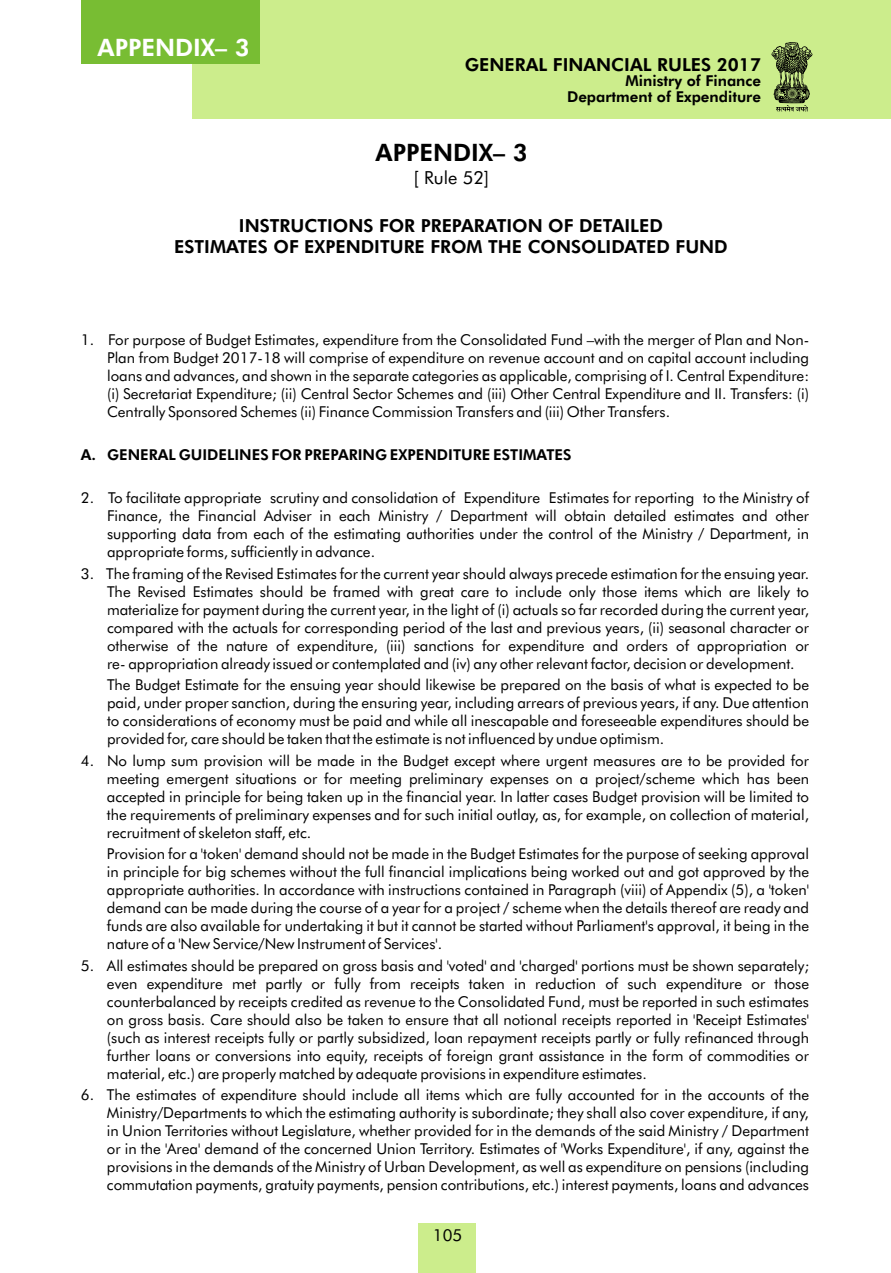
<style>
.page{position:relative;width:891px;height:1273px;background:#fff}
.page>*{position:absolute;margin:0;border:0;box-sizing:border-box;transform-origin:0 0}
.t1{font:800 24px "Futura BT";color:#fff}
.t2{font:800 24px "Futura BT";color:#000}
.t3{font:800 18px/21.6px "Futura BT";color:#000;text-align:center}
.t4{font:18px "Futura BT";color:#000}
.t5{font:16.5px "Futura BT";color:#000}
.t6{font:15px/18px "Futura BT";color:#000;text-align:justify}
.t7{font:800 15px/15.3px "Futura BT";color:#000;text-align:right}
</style>
<div class="page">
<div style="left:192px;top:0;width:698px;height:119px;background:#cced8c"></div>
<div style="left:82px;top:0;width:178px;height:64px;background:#78bd33"></div>
<div style="left:418px;top:1222px;width:58px;height:50px;background:#cced8c"></div>
<svg style="left:771px;top:42px;width:41px;height:70px"></svg>
<h1 class="t1" style="left:97px;top:37px;width:153px">APPENDIX– 3</h1>
<p class="t3" style="left:464px;top:55px;width:298px">GENERAL FINANCIAL RULES 2017</p>
<p class="t7" style="left:567px;top:75px;width:195px">Ministry of Finance<br>Department of Expenditure</p>
<h1 class="t2" style="left:375px;top:143px;width:153px">APPENDIX– 3</h1>
<p class="t4" style="left:413px;top:171px;width:77px">[ Rule 52]</p>
<p class="t3" style="left:174px;top:216px;width:555px">INSTRUCTIONS FOR PREPARATION OF DETAILED<br>ESTIMATES OF EXPENDITURE FROM THE CONSOLIDATED FUND</p>
<p class="t6" style="left:107px;top:332px;width:703px;text-indent:-26px">1. For purpose of Budget Estimates, expenditure from the Consolidated Fund –with the merger of Plan and Non-Plan from Budget 2017-18 will comprise of expenditure on revenue account and on capital account including loans and advances, and shown in the separate categories as applicable, comprising of I. Central Expenditure: (i) Secretariat Expenditure; (ii) Central Sector Schemes and (iii) Other Central Expenditure and II. Transfers: (i)<br>Centrally Sponsored Schemes (ii) Finance Commission Transfers and (iii) Other Transfers.</p>
<p class="t7" style="left:81px;top:448px;width:492px">A. GENERAL GUIDELINES FOR PREPARING EXPENDITURE ESTIMATES</p>
<p class="t6" style="left:107px;top:490px;width:703px;text-indent:-26px">2. To facilitate appropriate scrutiny and consolidation of Expenditure Estimates for reporting to the Ministry of Finance, the Financial Adviser in each Ministry / Department will obtain detailed estimates and other supporting data from each of the estimating authorities under the control of the Ministry / Department, in appropriate forms, sufficiently in advance.</p>
<p class="t6" style="left:107px;top:566px;width:703px;text-indent:-26px">3. The framing of the Revised Estimates for the current year should always precede estimation for the ensuing year.<br>The Revised Estimates should be framed with great care to include only those items which are likely to materialize for payment during the current year, in the light of (i) actuals so far recorded during the current year, compared with the actuals for corresponding period of the last and previous years, (ii) seasonal character or otherwise of the nature of expenditure, (iii) sanctions for expenditure and orders of appropriation or re- appropriation already issued or contemplated and (iv) any other relevant factor, decision or development.</p>
<p class="t6" style="left:107px;top:677px;width:703px">The Budget Estimate for the ensuing year should likewise be prepared on the basis of what is expected to be paid, under proper sanction, during the ensuring year, including arrears of previous years, if any. Due attention to considerations of economy must be paid and while all inescapable and foreseeable expenditures should be provided for, care should be taken that the estimate is not influenced by undue optimism.</p>
<p class="t6" style="left:107px;top:753px;width:703px;text-indent:-26px">4. No lump sum provision will be made in the Budget except where urgent measures are to be provided for meeting emergent situations or for meeting preliminary expenses on a project/scheme which has been accepted in principle for being taken up in the financial year. In latter cases Budget provision will be limited to the requirements of preliminary expenses and for such initial outlay, as, for example, on collection of material, recruitment of skeleton staff, etc.</p>
<p class="t6" style="left:107px;top:846px;width:703px">Provision for a 'token' demand should not be made in the Budget Estimates for the purpose of seeking approval in principle for big schemes without the full financial implications being worked out and got approved by the appropriate authorities. In accordance with instructions contained in Paragraph (viii) of Appendix (5), a 'token' demand can be made during the course of a year for a project / scheme when the details thereof are ready and funds are also available for undertaking it but it cannot be started without Parliament's approval, it being in the nature of a 'New Service/New Instrument of Services'.</p>
<p class="t6" style="left:107px;top:958px;width:703px;text-indent:-26px">5. All estimates should be prepared on gross basis and 'voted' and 'charged' portions must be shown separately; even expenditure met partly or fully from receipts taken in reduction of such expenditure or those counterbalanced by receipts credited as revenue to the Consolidated Fund, must be reported in such estimates on gross basis. Care should also be taken to ensure that all notional receipts reported in 'Receipt Estimates' (such as interest receipts fully or partly subsidized, loan repayment receipts partly or fully refinanced through further loans or conversions into equity, receipts of foreign grant assistance in the form of commodities or material, etc.) are properly matched by adequate provisions in expenditure estimates.</p>
<p class="t6" style="left:107px;top:1087px;width:703px;text-indent:-26px">6. The estimates of expenditure should include all items which are fully accounted for in the accounts of the Ministry/Departments to which the estimating authority is subordinate; they shall also cover expenditure, if any, in Union Territories without Legislature, whether provided for in the demands of the said Ministry / Department or in the 'Area' demand of the concerned Union Territory. Estimates of 'Works Expenditure', if any, against the provisions in the demands of the Ministry of Urban Development, as well as expenditure on pensions (including commutation payments, gratuity payments, pension contributions, etc.) interest payments, loans and advances</p>
<p class="t5" style="left:433px;top:1228px;width:31px">105</p>
</div>
